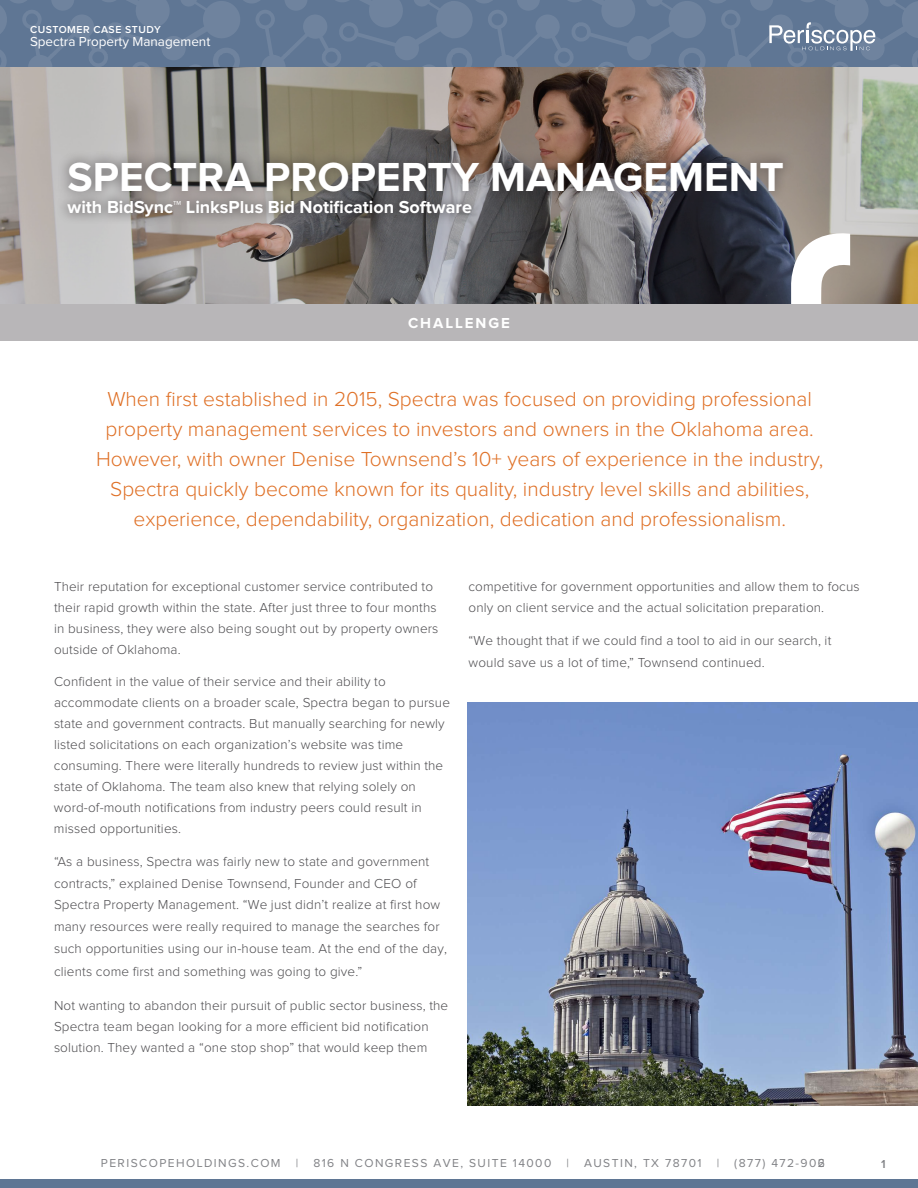
<style>
.page{position:relative;width:918px;height:1188px;background:#fff}
.page>*{position:absolute;margin:0;border:0;box-sizing:border-box;transform-origin:0 0}
.Headline_1{font:700 42px "Proxima Nova";color:#fff}
.Intro{font:300 21px/30px "Proxima Nova";color:#df7026;text-align:center}
.Headline_1-2{font:700 18px "Proxima Nova";color:#fff}
.Headline_1-3{font:700 15px "Proxima Nova";letter-spacing:.13em;color:#fff}
.Body_Copy{font:300 13.5px/21px "Proxima Nova";letter-spacing:.01em;color:#4d4c4f}
.Body_Copy-2{font:300 13.5px/21.6px "Proxima Nova";letter-spacing:.01em;color:#4e4d50}
.inLineQuote{font:300 13.5px/21px "Proxima Nova";letter-spacing:.01em;color:#4d4c4f}
.inLineQuote-2{font:300 13.5px/21.6px "Proxima Nova";letter-spacing:.01em;color:#4e4d50}
.t1{font:13.5px "Proxima Nova";color:#fff}
.t2{font:12px "Proxima Nova";letter-spacing:.12em;color:#818286}
.Body_Copy-3{font:600 12px "Proxima Nova";color:#818286}
.t3{font:600 10.5px "Proxima Nova";letter-spacing:.05em;color:#fff}
.s1{color:#4d4c4f}
.s2{color:#4e4d50}
</style>
<div class="page">
<div style="left:0;top:1179px;width:918px;height:9px;background:#5f7694"></div>
<div style="left:451px;top:0;width:467px;height:68px;background:linear-gradient(to right,#647a97,#647a97)"></div>
<div style="left:0;top:0;width:452px;height:68px;background:linear-gradient(to right,#637996,#657a97)"></div>
<svg style="left:769px;top:22px;width:106px;height:29px;background:#8697ae"></svg>
<img style="left:0;top:68px;width:918px;height:236px">
<div style="left:55px;top:150px;width:740px;height:78px;background:#231f20;opacity:.41"></div>
<svg style="left:791px;top:233px;width:59px;height:71px"></svg>
<div style="left:0;top:304px;width:918px;height:36px;background:#b8b6b8"></div>
<img style="left:468px;top:702px;width:450px;height:404px">
<p class="t3" style="left:30px;top:24px;width:132px">CUSTOMER CASE STUDY</p>
<p class="t1" style="left:30px;top:35px;width:182px">Spectra Property Management</p>
<p class="Headline_1" style="left:68px;top:153px;width:718px">SPECTRA PROPERTY MANAGEMENT</p>
<p class="Headline_1-2" style="left:68px;top:197px;width:406px">with BidSync™ LinksPlus Bid Notification Software</p>
<p class="Headline_1-3" style="left:408px;top:314px;width:103px">CHALLENGE</p>
<p class="Intro" style="left:96px;top:385px;width:729px">When first established in 2015, Spectra was focused on providing professional property management services to investors and owners in the Oklahoma area.<br>However, with owner Denise Townsend’s 10+ years of experience in the industry, Spectra quickly become known for its quality, industry level skills and abilities, experience, dependability, organization, dedication and professionalism.</p>
<p class="Body_Copy-2" style="left:54px;top:577px;width:386px;line-height:21px"><span class="s1">Their reputation for exceptional customer service contributed to their rapid growth wi</span>thin the state. After just three to four months in business, they were also being sought out by property owners outside of Oklahoma.</p>
<p class="Body_Copy" style="left:54px;top:672px;width:398px"><span class="s2">Confident in the value of their service and their ability to accommodate clients on a broad</span>er scale, Spectra began to pursue state and government contracts. But manually searching for newly listed solicitations on each organization’s website was time consuming. There were literally hundreds to review just within the state of Oklahoma. The team also knew that relying solely on word-of-mouth notifications from industry peers could result in missed opportunities.</p>
<p class="Body_Copy-2" style="left:54px;top:851px;width:395px">“As a business, Spectra was fairly new to state and government contracts,” explained Denise Townsend, Founder and CEO of Spectra Property Management. “We just didn’t realize at first how many resources were really required to manage the searches for such opportunities using our in-house team. At the end of the day,</p>
<p class="Body_Copy-2" style="left:54px;top:961px;width:310px">clients come first and something was going to give.”</p>
<p class="Body_Copy" style="left:54px;top:996px;width:396px">Not wanting to abandon their pursuit of public sector business, the<br>Spectra team began looking for a more efficient bid notification solution. They wanted a “one stop shop” that would keep them</p>
<p class="inLineQuote" style="left:469px;top:577px;width:393px">competitive for government opportunities and allow them to focus only on client service and the actual solicitation preparation.</p>
<p class="inLineQuote-2" style="left:469px;top:631px;width:364px">“We thought that if we could find a tool to aid in our search, it would save us a lot of time,” Townsend continued.</p>
<p class="t2" style="left:101px;top:1158px;width:181px">PERISCOPEHOLDINGS.COM</p>
<p class="t2" style="left:296px;top:1158px;width:4px">|</p>
<p class="t2" style="left:313px;top:1156px;width:239px">816 N CONGRESS AVE, SUITE 14000</p>
<p class="t2" style="left:566px;top:1158px;width:4px">|</p>
<p class="t2" style="left:584px;top:1158px;width:119px">AUSTIN, TX 78701</p>
<p class="t2" style="left:717px;top:1158px;width:4px">|</p>
<p class="t2" style="left:734px;top:1158px;width:92px">(877) 472-9062</p>
<p class="Body_Copy-3" style="left:881px;top:1158px;width:6px">1</p>
</div>
